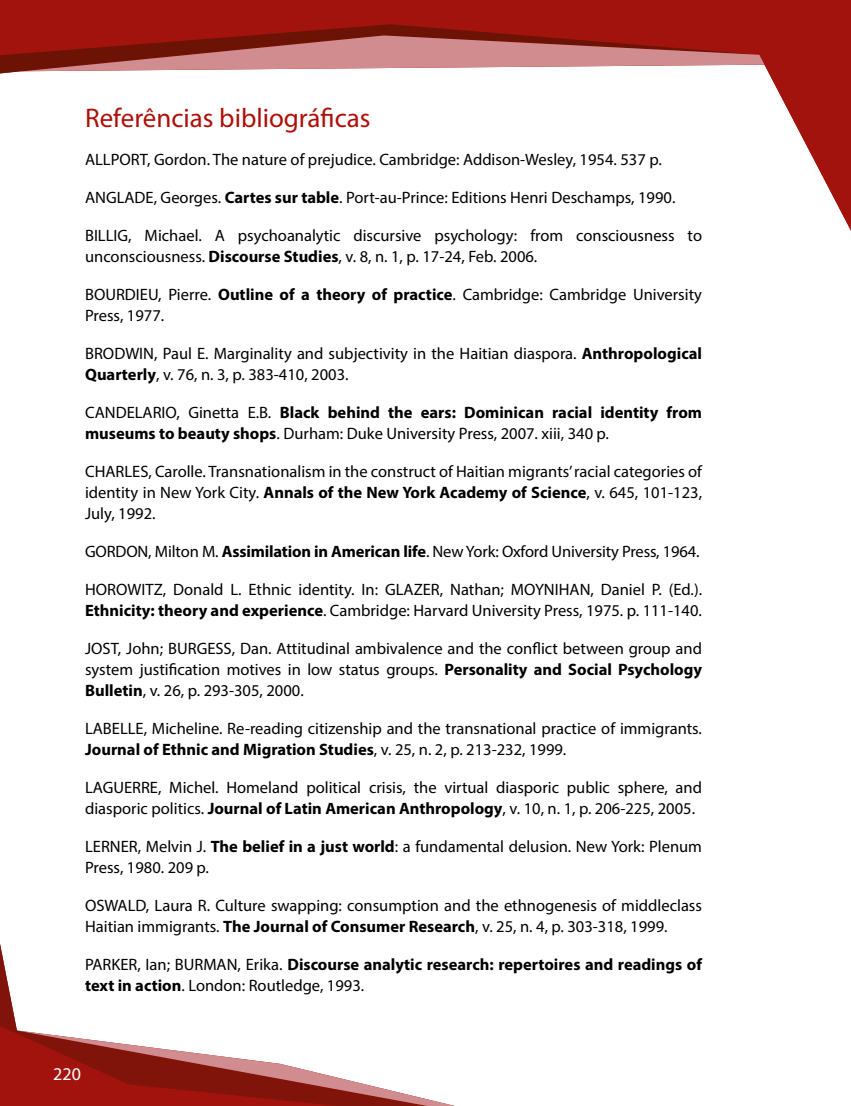
<style>
.page{position:relative;width:851px;height:1106px;background:#fff}
.page>*{position:absolute;margin:0;border:0;box-sizing:border-box;transform-origin:0 0}
.t1{font:27px "Myriad Pro";color:#ae0f0a}
.t2{font:18px "Myriad Pro";color:#fff}
.t3{font:16.5px/21px "Myriad Pro";color:#000}
.t4{font:700 16.5px/21px "Myriad Pro";color:#000}
.s1{font-weight:700}
.s2{font-weight:400}
</style>
<div class="page">
<svg style="left:0;top:0;width:850px;height:229px"></svg>
<svg style="left:0;top:24px;width:759px;height:52px;fill:#a3130e"></svg>
<svg style="left:21px;top:35px;width:743px;height:36px;background:#b66462"></svg>
<svg style="left:0;top:944px;width:17px;height:162px;fill:#a3140e"></svg>
<svg style="left:17px;top:1030px;width:438px;height:76px"></svg>
<h1 class="t1" style="left:85px;top:101px;width:287px">Referências bibliográficas</h1>
<p class="t3" style="left:85px;top:148px;width:578px">ALLPORT, Gordon. The nature of prejudice. Cambridge: Addison-Wesley, 1954. 537 p.</p>
<p class="t3" style="left:85px;top:186px;width:591px">ANGLADE, Georges. <span class="s1">Cartes sur table</span>. Port-au-Prince: Editions Henri Deschamps, 1990.</p>
<p class="t3" style="left:85px;top:224px;width:618px">BILLIG, Michael. A psychoanalytic discursive psychology: from consciousness to unconsciousness. <span class="s1">Discourse Studies</span>, v. 8, n. 1, p. 17-24, Feb. 2006.</p>
<p class="t3" style="left:85px;top:283px;width:618px">BOURDIEU, Pierre. <span class="s1">Outline of a theory of practice</span>. Cambridge: Cambridge University<br>Press, 1977.</p>
<p class="t3" style="left:85px;top:342px;width:618px">BRODWIN, Paul E. Marginality and subjectivity in the Haitian diaspora. <span class="s1">Anthropological<br>Quarterly</span>, v. 76, n. 3, p. 383-410, 2003.</p>
<p class="t4" style="left:85px;top:401px;width:618px"><span class="s2">CANDELARIO, Ginetta E.B.</span> Black behind the ears: Dominican racial identity from museums to beauty shops<span class="s2">. Durham: Duke University Press, 2007. xiii, 340 p.</span></p>
<p class="t3" style="left:85px;top:460px;width:618px;text-align:justify">CHARLES, Carolle. Transnationalism in the construct of Haitian migrants’ racial categories of identity in New York City. <span class="s1">Annals of the New York Academy of Science</span>, v. 645, 101-123, July, 1992.</p>
<p class="t3" style="left:85px;top:540px;width:615px">GORDON, Milton M. <span class="s1">Assimilation in American life</span>. New York: Oxford University Press, 1964.</p>
<p class="t3" style="left:85px;top:578px;width:618px">HOROWITZ, Donald L. Ethnic identity. In: GLAZER, Nathan; MOYNIHAN, Daniel P. (Ed.).<br><span class="s1">Ethnicity: theory and experience</span>. Cambridge: Harvard University Press, 1975. p. 111-140.</p>
<p class="t3" style="left:85px;top:637px;width:618px;text-align:justify">JOST, John; BURGESS, Dan. Attitudinal ambivalence and the conflict between group and system justification motives in low status groups. <span class="s1">Personality and Social Psychology Bulletin</span>, v. 26, p. 293-305, 2000.</p>
<p class="t3" style="left:85px;top:717px;width:618px">LABELLE, Micheline. Re-reading citizenship and the transnational practice of immigrants.<br><span class="s1">Journal of Ethnic and Migration Studies</span>, v. 25, n. 2, p. 213-232, 1999.</p>
<p class="t3" style="left:85px;top:776px;width:618px">LAGUERRE, Michel. Homeland political crisis, the virtual diasporic public sphere, and diasporic politics. <span class="s1">Journal of Latin American Anthropology</span>, v. 10, n. 1, p. 206-225, 2005.</p>
<p class="t3" style="left:85px;top:836px;width:618px">LERNER, Melvin J. <span class="s1">The belief in a just world</span>: a fundamental delusion. New York: Plenum<br>Press, 1980. 209 p.</p>
<p class="t3" style="left:85px;top:895px;width:618px">OSWALD, Laura R. Culture swapping: consumption and the ethnogenesis of middleclass<br>Haitian immigrants. <span class="s1">The Journal of Consumer Research</span>, v. 25, n. 4, p. 303-318, 1999.</p>
<p class="t4" style="left:85px;top:953px;width:618px"><span class="s2">PARKER, Ian; BURMAN, Erika.</span> Discourse analytic research: repertoires and readings of text in action<span class="s2">. London: Routledge, 1993.</span></p>
<p class="t2" style="left:53px;top:1062px;width:29px">220</p>
</div>
